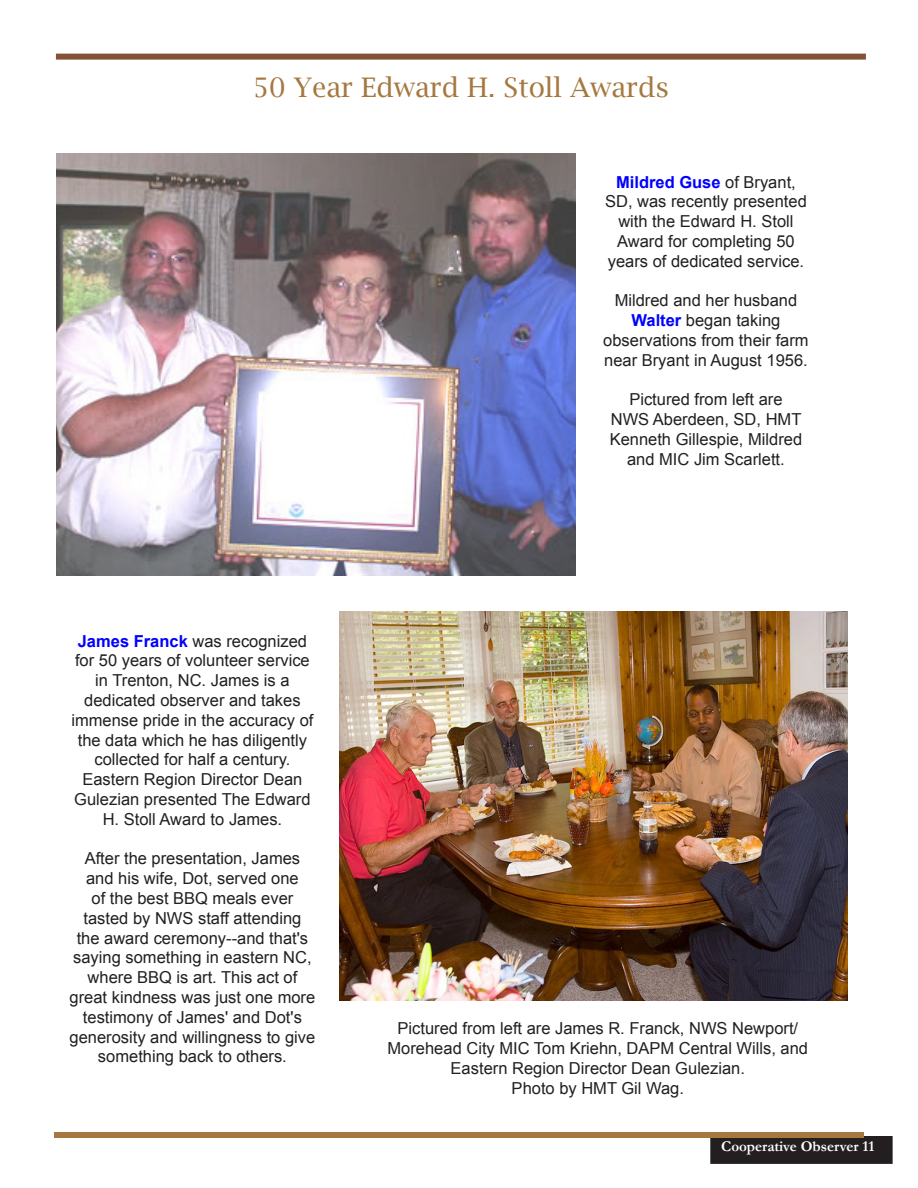
<style>
.page{position:relative;width:918px;height:1188px;background:#fff}
.page>*{position:absolute;margin:0;border:0;box-sizing:border-box;transform-origin:0 0}
.t1{font:27px "Lucida Bright";color:#a5783f}
.t2{font:16.5px/19.8px "Arial";color:#231f20;text-align:center}
.t3{font:700 15px "Garamond";color:#fff}
.s1{font-weight:700;color:#00f}
</style>
<div class="page">
<div style="left:711px;top:1137px;width:181px;height:26px;background:#231f20"></div>
<div style="left:710px;top:1136px;width:183px;height:28px;border:2px solid #231f20"></div>
<div style="left:54px;top:1132px;width:810px;height:6px;background:#a5783f"></div>
<div style="left:56px;top:54px;width:810px;height:6px;background:#835237"></div>
<img style="left:340px;top:612px;width:507px;height:388px">
<img style="left:56px;top:153px;width:519px;height:423px">
<h1 class="t1" style="left:253px;top:72px;width:418px">50 Year Edward H. Stoll Awards</h1>
<p class="t2" style="left:71px;top:631px;width:244px"><span class="s1">James Franck</span> was recognized for 50 years of volunteer service in Trenton, NC. James is a dedicated observer and takes immense pride in the accuracy of the data which he has diligently collected for half a century.<br>Eastern Region Director Dean<br>Gulezian presented The Edward<br>H. Stoll Award to James.</p>
<p class="t2" style="left:70px;top:849px;width:247px">After the presentation, James and his wife, Dot, served one<br>of the best BBQ meals ever tasted by NWS staff attending<br>the award ceremony--and that's saying something in eastern NC, where BBQ is art. This act of great kindness was just one more testimony of James' and Dot's generosity and willingness to give something back to others.</p>
<p class="t2" style="left:605px;top:172px;width:203px"><span class="s1">Mildred Guse</span> of Bryant,<br>SD, was recently presented with the Edward H. Stoll<br>Award for completing 50 years of dedicated service.</p>
<p class="t2" style="left:603px;top:291px;width:207px">Mildred and her husband<br><span class="s1">Walter</span> began taking observations from their farm near Bryant in August 1956.</p>
<p class="t2" style="left:610px;top:390px;width:194px">Pictured from left are<br>NWS Aberdeen, SD, HMT<br>Kenneth Gillespie, Mildred and MIC Jim Scarlett.</p>
<p class="t2" style="left:388px;top:1019px;width:422px">Pictured from left are James R. Franck, NWS Newport/ Morehead City MIC Tom Kriehn, DAPM Central Wills, and Eastern Region Director Dean Gulezian.<br>Photo by HMT Gil Wag.</p>
<p class="t3" style="left:721px;top:1136px;width:155px">Cooperative Observer 11</p>
</div>
